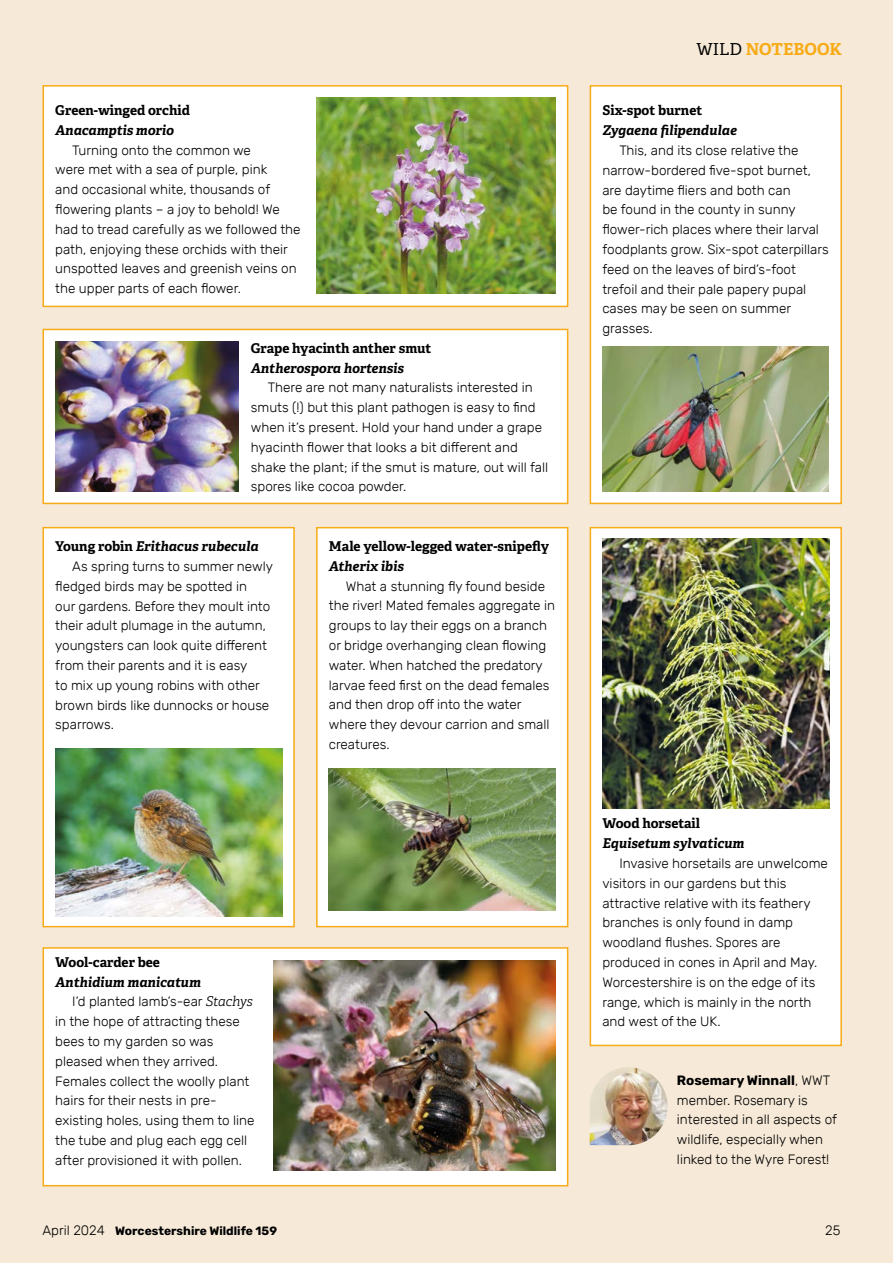
<style>
.page{position:relative;width:893px;height:1263px;background:#f6e9d7}
.page>*{position:absolute;margin:0;border:0;box-sizing:border-box;transform-origin:0 0}
.t1{font:700 16.5px "Adelle";color:#f8ab16}
.t2{font:300 13.5px/19.8px "Rubik";color:#000}
.t3{font:italic 700 13.5px "Adelle";color:#000}
.t4{font:700 13.5px "Adelle";color:#000}
.t5{font:700 12px "Rubik";color:#000}
.s1{font-style:normal}
.s2{font-family:"Adelle";font-style:italic}
.s3{font-weight:400;color:#000}
.s4{font-weight:700}
.s5{font-weight:300;font-size:13.5px}
</style>
<div class="page">
<div style="left:42px;top:527px;width:253px;height:400px;background:#fff;border:2px solid #f8ab16"></div>
<div style="left:43px;top:85px;width:525px;height:222px;background:#fff;border:2px solid #f8ab16"></div>
<div style="left:43px;top:329px;width:525px;height:175px;background:#fff;border:2px solid #f8ab16"></div>
<div style="left:590px;top:85px;width:252px;height:419px;background:#fff;border:2px solid #f8ab16"></div>
<div style="left:316px;top:527px;width:252px;height:400px;background:#fff;border:2px solid #f8ab16"></div>
<div style="left:590px;top:527px;width:252px;height:519px;background:#fff;border:2px solid #f8ab16"></div>
<div style="left:43px;top:947px;width:525px;height:239px;background:#fff;border:2px solid #f8ab16"></div>
<img style="left:55px;top:342px;width:183px;height:150px">
<img style="left:602px;top:538px;width:227px;height:270px">
<img style="left:316px;top:98px;width:240px;height:196px">
<img style="left:602px;top:347px;width:226px;height:145px">
<img style="left:273px;top:961px;width:283px;height:210px">
<img style="left:329px;top:769px;width:227px;height:142px">
<img style="left:55px;top:749px;width:227px;height:168px">
<img style="left:590px;top:1067px;width:77px;height:78px">
<p class="t4" style="left:55px;top:100px;width:136px">Green-winged orchid</p>
<p class="t3" style="left:55px;top:120px;width:120px">Anacamptis morio</p>
<p class="t2" style="left:55px;top:140px;width:247px;text-indent:17px">Turning onto the common we<br>were met with a sea of purple, pink<br>and occasional white, thousands of flowering plants – a joy to behold! We had to tread carefully as we followed the path, enjoying these orchids with their unspotted leaves and greenish veins on the upper parts of each flower.</p>
<p class="t4" style="left:251px;top:338px;width:182px">Grape hyacinth anther smut</p>
<p class="t3" style="left:251px;top:358px;width:155px">Antherospora hortensis</p>
<p class="t2" style="left:251px;top:378px;width:299px;text-indent:17px">There are not many naturalists interested in smuts (!) but this plant pathogen is easy to find when it’s present. Hold your hand under a grape hyacinth flower that looks a bit different and shake the plant; if the smut is mature, out will fall spores like cocoa powder.</p>
<p class="t3" style="left:55px;top:536px;width:205px"><span class="s1">Young robin</span> Erithacus rubecula</p>
<p class="t2" style="left:55px;top:557px;width:219px;text-indent:17px">As spring turns to summer newly fledged birds may be spotted in<br>our gardens. Before they moult into their adult plumage in the autumn, youngsters can look quite different from their parents and it is easy<br>to mix up young robins with other brown birds like dunnocks or house sparrows.</p>
<p class="t4" style="left:329px;top:536px;width:222px">Male yellow-legged water-snipefly</p>
<p class="t3" style="left:329px;top:556px;width:77px">Atherix ibis</p>
<p class="t2" style="left:329px;top:576px;width:228px;text-indent:17px">What a stunning fly found beside the river! Mated females aggregate in groups to lay their eggs on a branch or bridge overhanging clean flowing water. When hatched the predatory larvae feed first on the dead females and then drop off into the water where they devour carrion and small creatures.</p>
<p class="t4" style="left:55px;top:952px;width:106px">Wool-carder bee</p>
<p class="t3" style="left:55px;top:972px;width:147px">Anthidium manicatum</p>
<p class="t2" style="left:55px;top:992px;width:201px;text-indent:17px">I’d planted lamb’s-ear <span class="s2">Stachys </span>in the hope of attracting these bees to my garden so was pleased when they arrived.<br>Females collect the woolly plant hairs for their nests in pre&shy;existing holes, using them to line the tube and plug each egg cell after provisioned it with pollen.</p>
<p class="t1" style="left:696px;top:37px;width:147px"><span class="s3">WILD</span> NOTEBOOK</p>
<p class="t4" style="left:602px;top:101px;width:101px">Six-spot burnet</p>
<p class="t3" style="left:602px;top:120px;width:136px">Zygaena filipendulae</p>
<p class="t2" style="left:602px;top:141px;width:228px;text-indent:17px">This, and its close relative the narrow-bordered five-spot burnet, are daytime fliers and both can<br>be found in the county in sunny flower-rich places where their larval foodplants grow. Six-spot caterpillars feed on the leaves of bird’s-foot trefoil and their pale papery pupal cases may be seen on summer grasses.</p>
<p class="t4" style="left:602px;top:814px;width:99px">Wood horsetail</p>
<p class="t3" style="left:602px;top:833px;width:144px">Equisetum sylvaticum</p>
<p class="t2" style="left:602px;top:854px;width:227px;text-indent:17px">Invasive horsetails are unwelcome visitors in our gardens but this attractive relative with its feathery branches is only found in damp woodland flushes. Spores are produced in cones in April and May.<br>Worcestershire is on the edge of its range, which is mainly in the north and west of the UK.</p>
<p class="t2" style="left:677px;top:1070px;width:162px"><span class="s4">Rosemary Winnall</span>, WWT member. Rosemary is interested in all aspects of wildlife, especially when linked to the Wyre Forest!</p>
<p class="t5" style="left:43px;top:1223px;width:236px"><span class="s5">April 2024</span> Worcestershire Wildlife 159</p>
<p class="t2" style="left:825px;top:1220px;width:17px">25</p>
</div>
